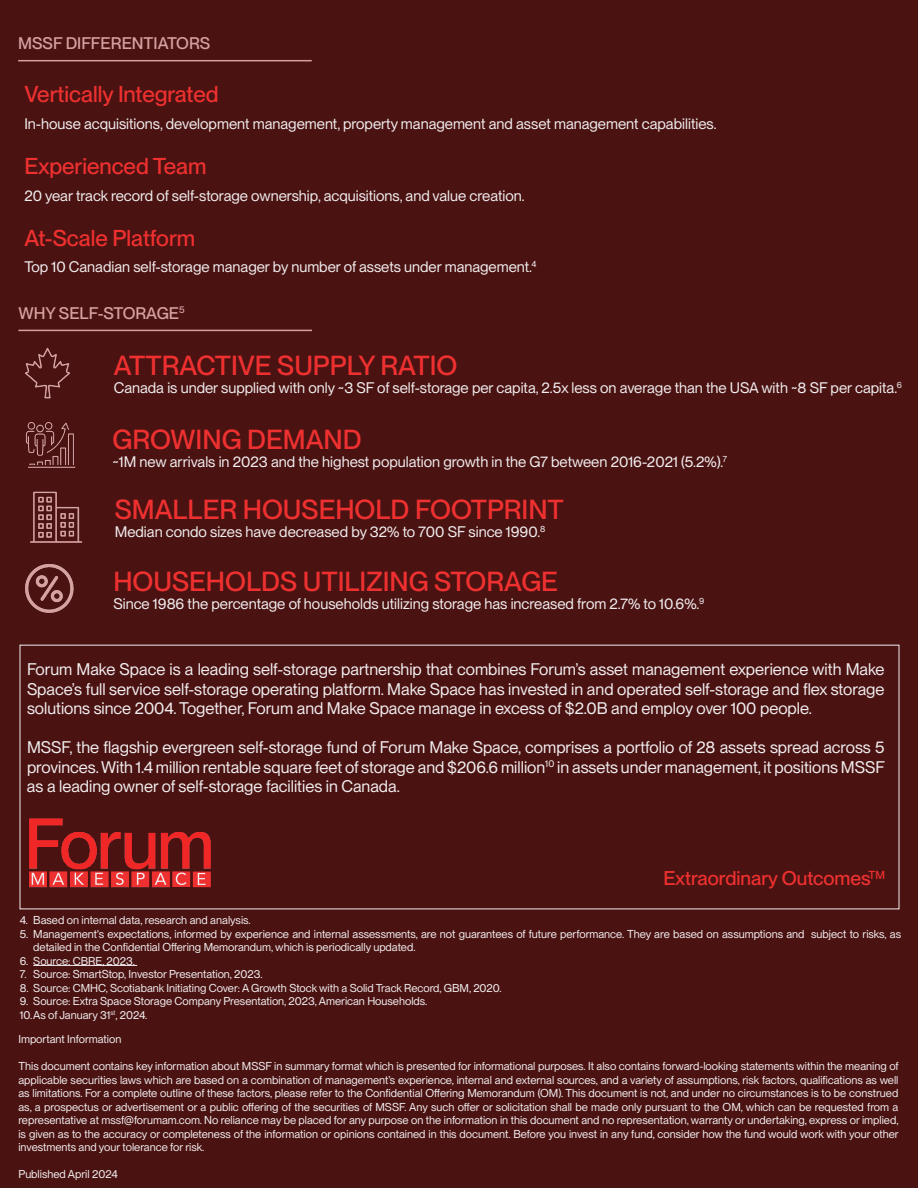
<style>
.page{position:relative;width:918px;height:1188px;background:#4b1212}
.page>*{position:absolute;margin:0;border:0;box-sizing:border-box;transform-origin:0 0}
.t1{font:500 27px "PP Neue Montreal";color:#ee3130}
.t2{font:500 22.5px "PP Neue Montreal";color:#ee3130}
.t3{font:500 19.5px "PP Neue Montreal";color:#ee3130}
.t4{font:16.5px/19.5px "PP Neue Montreal";color:#f1edee;text-align:justify}
.t5{font:500 16.5px "PP Neue Montreal";color:#d6a1a1}
.t6{font:15px "PP Neue Montreal";color:#f1edee}
.t7{font:11.25px/13.5px "PP Neue Montreal";color:#f1edee}
</style>
<div class="page">
<img style="left:29px;top:818px;width:182px;height:69px">
<hr style="left:18px;top:60px;width:294px;height:1px;background:#d6a1a1">
<img style="left:25px;top:347px;width:45px;height:52px">
<img style="left:30px;top:491px;width:52px;height:52px">
<img style="left:26px;top:422px;width:50px;height:46px">
<img style="left:25px;top:564px;width:49px;height:49px">
<hr style="left:18px;top:330px;width:294px;height:1px;background:#d6a1a1">
<hr style="left:33px;top:965px;width:104px;height:1px;background:#f1edee">
<h3 class="t5" style="left:18px;top:34px;width:194px">MSSF DIFFERENTIATORS</h3>
<h2 class="t2" style="left:24px;top:81px;width:196px">Vertically Integrated</h2>
<h3 class="t6" style="left:24px;top:115px;width:694px">In-house acquisitions, development management, property management and asset management capabilities.</h3>
<h2 class="t2" style="left:24px;top:153px;width:184px">Experienced Team</h2>
<h3 class="t6" style="left:24px;top:187px;width:502px">20 year track record of self-storage ownership, acquisitions, and value creation.</h3>
<h2 class="t2" style="left:24px;top:225px;width:172px">At-Scale Platform</h2>
<h3 class="t6" style="left:24px;top:258px;width:514px">Top 10 Canadian self-storage manager by number of assets under management.<sup>4</sup></h3>
<h3 class="t5" style="left:18px;top:303px;width:168px">WHY SELF-STORAGE<sup>5</sup></h3>
<h1 class="t1" style="left:114px;top:349px;width:345px">ATTRACTIVE SUPPLY RATIO</h1>
<h3 class="t6" style="left:114px;top:379px;width:790px">Canada is under supplied with only ~3 SF of self-storage per capita, 2.5x less on average than the USA with ~8 SF per capita.<sup>6</sup></h3>
<h1 class="t1" style="left:112px;top:423px;width:251px">GROWING DEMAND</h1>
<h3 class="t6" style="left:112px;top:452px;width:616px">~1M new arrivals in 2023 and the highest population growth in the G7 between 2016-2021 (5.2%).<sup>7</sup></h3>
<h1 class="t1" style="left:115px;top:494px;width:451px">SMALLER HOUSEHOLD FOOTPRINT</h1>
<h3 class="t6" style="left:115px;top:523px;width:432px">Median condo sizes have decreased by 32% to 700 SF since 1990.<sup>8</sup></h3>
<h1 class="t1" style="left:113px;top:566px;width:446px">HOUSEHOLDS UTILIZING STORAGE</h1>
<h3 class="t6" style="left:113px;top:595px;width:592px">Since 1986 the percentage of households utilizing storage has increased from 2.7% to 10.6%.<sup>9</sup></h3>
<p class="t4" style="left:27px;top:660px;width:859px">Forum Make Space is a leading self-storage partnership that combines Forum’s asset management experience with Make Space’s full service self-storage operating platform. Make Space has invested in and operated self-storage and flex storage solutions since 2004. Together, Forum and Make Space manage in excess of $2.0B and employ over 100 people.</p>
<p class="t4" style="left:27px;top:738px;width:859px">MSSF, the flagship evergreen self-storage fund of Forum Make Space, comprises a portfolio of 28 assets spread across 5 provinces. With 1.4 million rentable square feet of storage and $206.6 million<sup>10</sup> in assets under management, it positions MSSF as a leading owner of self-storage facilities in Canada.</p>
<h3 class="t3" style="left:664px;top:867px;width:223px">Extraordinary Outcomes<sup>TM</sup></h3>
<p class="t7" style="left:20px;top:914px;width:232px">4. Based on internal data, research and analysis.</p>
<p class="t7" style="left:33px;top:927px;width:869px;text-indent:-14px">5. Management's expectations, informed by experience and internal assessments, are not guarantees of future performance. They are based on assumptions and subject to risks, as detailed in the Confidential Offering Memorandum, which is periodically updated.</p>
<p class="t7" style="left:20px;top:954px;width:117px">6. Source: CBRE, 2023.</p>
<p class="t7" style="left:20px;top:968px;width:244px">7. Source: SmartStop, Investor Presentation, 2023.</p>
<p class="t7" style="left:20px;top:981px;width:483px">8. Source: CMHC, Scotiabank Initiating Cover: A Growth Stock with a Solid Track Record, GBM, 2020.</p>
<p class="t7" style="left:20px;top:995px;width:409px">9. Source: Extra Space Storage Company Presentation, 2023, American Households.<br>10.As of January 31<sup>st</sup>, 2024.</p>
<p class="t7" style="left:18px;top:1033px;width:104px">Important Information</p>
<p class="t7" style="left:18px;top:1060px;width:882px;text-align:justify">This document contains key information about MSSF in summary format which is presented for informational purposes. It also contains forward-looking statements within the meaning of applicable securities laws which are based on a combination of management’s experience, internal and external sources, and a variety of assumptions, risk factors, qualifications as well as limitations. For a complete outline of these factors, please refer to the Confidential Offering Memorandum (OM). This document is not, and under no circumstances is to be construed as, a prospectus or advertisement or a public offering of the securities of MSSF. Any such offer or solicitation shall be made only pursuant to the OM, which can be requested from a representative at mssf@forumam.com. No reliance may be placed for any purpose on the information in this document and no representation, warranty or undertaking, express or implied, is given as to the accuracy or completeness of the information or opinions contained in this document. Before you invest in any fund, consider how the fund would work with your other investments and your tolerance for risk.</p>
<p class="t7" style="left:18px;top:1168px;width:101px">Published April 2024</p>
</div>
